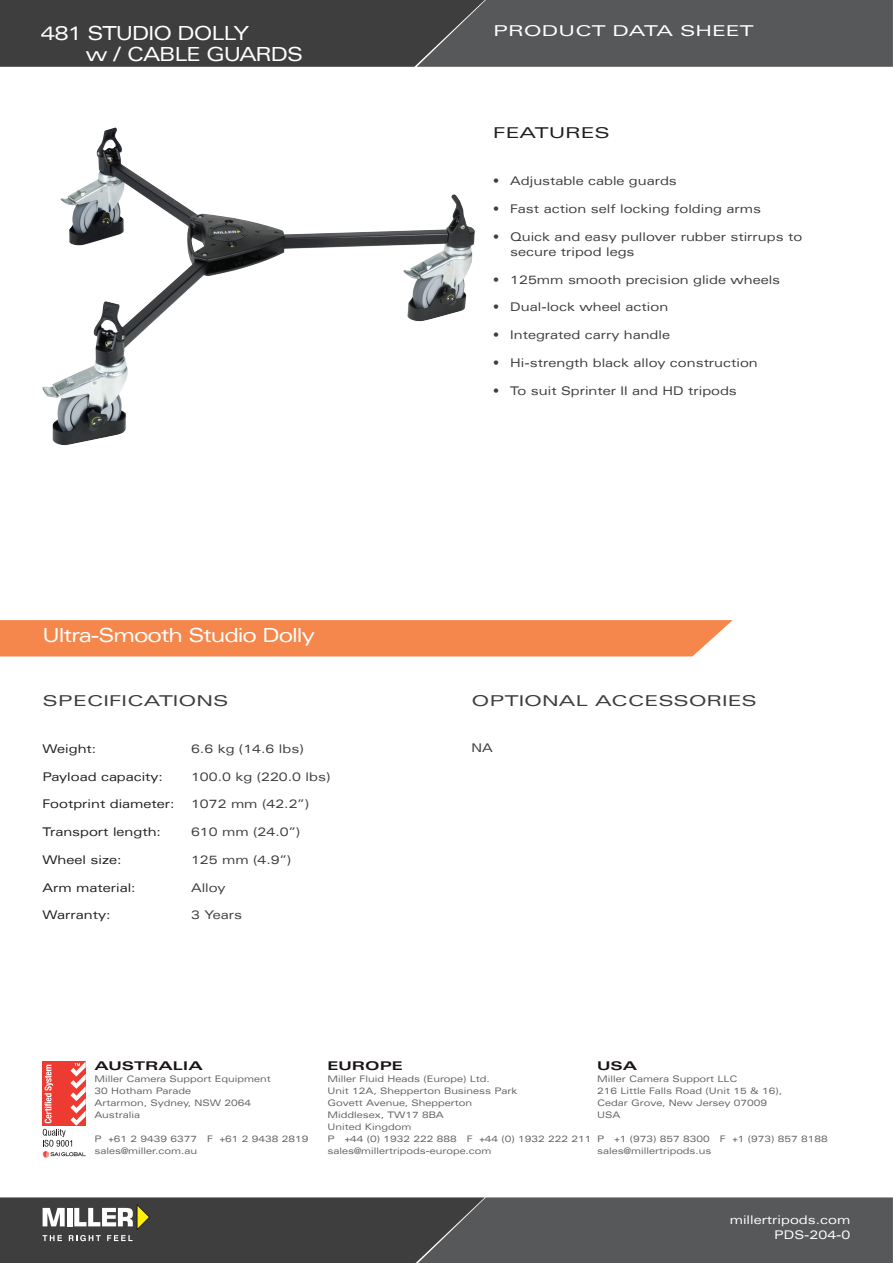
<style>
.page{position:relative;width:893px;height:1263px;background:#fff}
.page>*{position:absolute;margin:0;border:0;box-sizing:border-box;transform-origin:0 0}
.t1{font:expanded 19.5px/21px "Univers LT";letter-spacing:-.05em;color:#fff}
.Sub_Headiangs{font:expanded 15px "Univers LT";color:#3e3e3f;scale:1.25 1}
.t2{font:expanded 15px "Univers LT";color:#fff;scale:1.25 1}
.Sub_Headiangs-2{font:expanded 15px "Univers LT";color:#231f20;scale:1.25 1}
.Features{font:expanded 12px/15px "Univers LT";color:#3e3e3f}
.t3{font:expanded 12px "Univers LT";color:#231f20}
.t4{font:expanded 12px "Univers LT";color:#fff}
.Comp_Spec_Head{font:700 expanded 12px "Univers LT Std";color:#1a1415;scale:1.25 1}
.Acc_Feat_Spec{font:expanded 9px/12px "Univers LT";color:#636263}
.Comp_Spec_Head-2{font:expanded 9px/12px "Univers LT";color:#636263}
</style>
<div class="page">
<div style="left:0;top:620px;width:733px;height:36px;background:#f5874d"></div>
<svg style="left:0;top:0;width:893px;height:67px;background:#4b4b4d"></svg>
<svg style="left:0;top:1197px;width:893px;height:66px;background:#505151"></svg>
<svg style="left:43px;top:1061px;width:43px;height:97px"></svg>
<img style="left:43px;top:128px;width:432px;height:317px">
<p class="t1" style="left:86px;top:22px;width:218px;text-indent:-45px">481 STUDIO DOLLY<br>w / CABLE GUARDS</p>
<p class="t1" style="left:43px;top:624px;width:274px">Ultra-Smooth Studio Dolly</p>
<p class="Sub_Headiangs" style="left:43px;top:691px;width:150px">SPECIFICATIONS</p>
<p class="t3" style="left:43px;top:741px;width:55px">Weight:</p>
<p class="Features" style="left:191px;top:741px;width:114px">6.6 kg (14.6 lbs)</p>
<p class="t3" style="left:43px;top:769px;width:122px">Payload capacity:</p>
<p class="Features" style="left:191px;top:768px;width:141px">100.0 kg (220.0 lbs)</p>
<p class="t3" style="left:43px;top:797px;width:134px">Footprint diameter:</p>
<p class="Features" style="left:191px;top:796px;width:120px">1072 mm (42.2”)</p>
<p class="t3" style="left:43px;top:825px;width:120px">Transport length:</p>
<p class="Features" style="left:191px;top:824px;width:111px">610 mm (24.0”)</p>
<p class="t3" style="left:43px;top:852px;width:81px">Wheel size:</p>
<p class="Features" style="left:191px;top:852px;width:102px">125 mm (4.9”)</p>
<p class="t3" style="left:43px;top:880px;width:95px">Arm material:</p>
<p class="Features" style="left:191px;top:879px;width:36px">Alloy</p>
<p class="t3" style="left:43px;top:908px;width:69px">Warranty:</p>
<p class="Features" style="left:191px;top:907px;width:53px">3 Years</p>
<p class="t2" style="left:493px;top:22px;width:210px">PRODUCT DATA SHEET</p>
<p class="Sub_Headiangs-2" style="left:493px;top:124px;width:95px">FEATURES</p>
<p class="Features" style="left:493px;top:173px;width:185px">• Adjustable cable guards</p>
<p class="Features" style="left:493px;top:201px;width:269px">• Fast action self locking folding arms</p>
<p class="Features" style="left:510px;top:229px;width:294px;text-indent:-17px">• Quick and easy pullover rubber stirrups to secure tripod legs</p>
<p class="Features" style="left:493px;top:272px;width:288px">• 125mm smooth precision glide wheels</p>
<p class="Features" style="left:493px;top:299px;width:176px">• Dual-lock wheel action</p>
<p class="Features" style="left:493px;top:327px;width:178px">• Integrated carry handle</p>
<p class="Features" style="left:493px;top:355px;width:266px">• Hi-strength black alloy construction</p>
<p class="Features" style="left:493px;top:383px;width:245px">• To suit Sprinter II and HD tripods</p>
<p class="Sub_Headiangs" style="left:471px;top:691px;width:230px">OPTIONAL ACCESSORIES</p>
<p class="Features" style="left:471px;top:740px;width:23px">NA</p>
<p class="Comp_Spec_Head" style="left:94px;top:1059px;width:88px">AUSTRALIA</p>
<p class="Comp_Spec_Head-2" style="left:94px;top:1073px;width:178px">Miller Camera Support Equipment<br>30 Hotham Parade</p>
<p class="Acc_Feat_Spec" style="left:94px;top:1097px;width:158px">Artarmon, Sydney, NSW 2064</p>
<p class="Acc_Feat_Spec" style="left:94px;top:1109px;width:47px">Australia</p>
<p class="Acc_Feat_Spec" style="left:94px;top:1133px;width:215px">P +61 2 9439 6377 F +61 2 9438 2819</p>
<p class="Acc_Feat_Spec" style="left:94px;top:1145px;width:104px">sales@miller.com.au</p>
<p class="Comp_Spec_Head" style="left:327px;top:1059px;width:62px">EUROPE</p>
<p class="Comp_Spec_Head-2" style="left:327px;top:1073px;width:164px">Miller Fluid Heads (Europe) Ltd.</p>
<p class="Acc_Feat_Spec" style="left:327px;top:1085px;width:191px">Unit 12A, Shepperton Business Park</p>
<p class="Acc_Feat_Spec" style="left:327px;top:1097px;width:146px">Govett Avenue, Shepperton</p>
<p class="Acc_Feat_Spec" style="left:327px;top:1109px;width:118px">Middlesex, TW17 8BA</p>
<p class="Acc_Feat_Spec" style="left:327px;top:1121px;width:85px">United Kingdom</p>
<p class="Acc_Feat_Spec" style="left:327px;top:1133px;width:265px">P +44 (0) 1932 222 888 F +44 (0) 1932 222 211</p>
<p class="Acc_Feat_Spec" style="left:327px;top:1145px;width:166px">sales@millertripods-europe.com</p>
<p class="Comp_Spec_Head" style="left:597px;top:1059px;width:34px">USA</p>
<p class="Comp_Spec_Head-2" style="left:597px;top:1073px;width:142px">Miller Camera Support LLC</p>
<p class="Acc_Feat_Spec" style="left:597px;top:1085px;width:186px">216 Little Falls Road (Unit 15 &amp; 16),<br>Cedar Grove, New Jersey 07009</p>
<p class="Acc_Feat_Spec" style="left:597px;top:1109px;width:25px">USA</p>
<p class="Acc_Feat_Spec" style="left:597px;top:1133px;width:232px">P +1 (973) 857 8300 F +1 (973) 857 8188</p>
<p class="Acc_Feat_Spec" style="left:597px;top:1145px;width:116px">sales@millertripods.us</p>
<p class="t4" style="left:730px;top:1213px;width:122px">millertripods.com</p>
<p class="t4" style="left:774px;top:1228px;width:78px">PDS-204-0</p>
</div>
